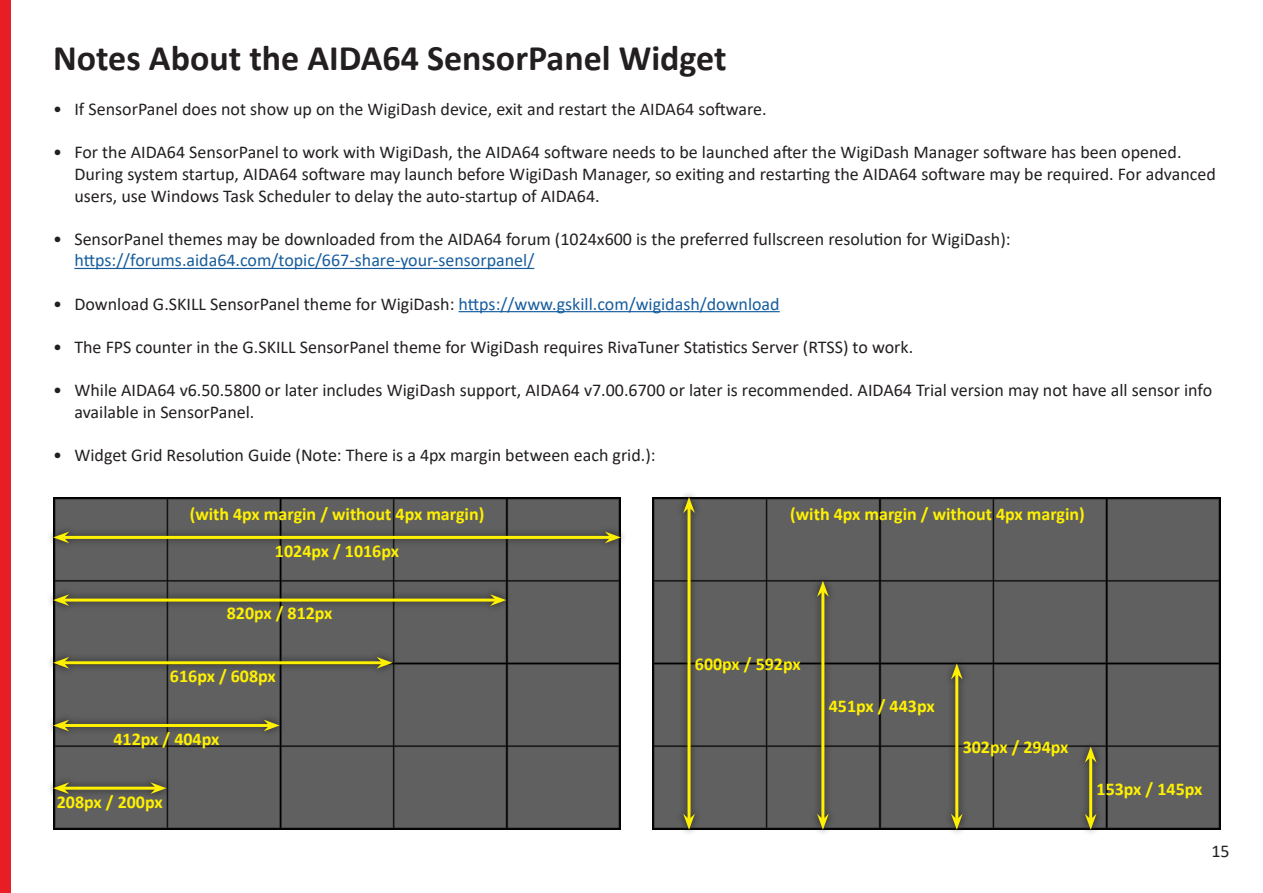
<style>
.page{position:relative;width:1263px;height:893px;background:#fff}
.page>*{position:absolute;margin:0;border:0;box-sizing:border-box;transform-origin:0 0}
.Header_Text{font:700 36px "Calibri";color:#231f20}
.t1{font:18px/21.6px "Calibri";color:#231f20}
.Main-Text-Bold-Yellow{font:700 18px "Calibri";color:#fff101}
.s1{color:#175d9e}
</style>
<div class="page">
<div style="left:0;top:0;width:11px;height:893px;background:#e91d24"></div>
<hr style="left:74px;top:268px;width:460px;height:1px;background:#175d9e">
<hr style="left:459px;top:311px;width:321px;height:1px;background:#175d9e">
<img style="left:653px;top:497px;width:567px;height:333px">
<div style="left:676px;top:490px;width:26px;height:347px;background:#231f20;opacity:.75"></div>
<hr style="left:687px;top:507px;width:3px;height:312px;background:#fff101">
<svg style="left:683px;top:497px;width:12px;height:16px"></svg>
<svg style="left:683px;top:814px;width:12px;height:16px"></svg>
<div style="left:809px;top:574px;width:27px;height:263px;background:#231f20;opacity:.75"></div>
<hr style="left:821px;top:591px;width:3px;height:228px;background:#fff101">
<svg style="left:817px;top:581px;width:12px;height:16px"></svg>
<svg style="left:817px;top:814px;width:12px;height:16px"></svg>
<div style="left:943px;top:656px;width:27px;height:181px;background:#231f20;opacity:.75"></div>
<hr style="left:955px;top:674px;width:3px;height:145px;background:#fff101">
<svg style="left:951px;top:663px;width:12px;height:16px"></svg>
<svg style="left:951px;top:814px;width:12px;height:16px"></svg>
<div style="left:1077px;top:740px;width:27px;height:97px;background:#231f20;opacity:.75"></div>
<hr style="left:1089px;top:757px;width:3px;height:62px;background:#fff101">
<svg style="left:1085px;top:747px;width:11px;height:16px"></svg>
<svg style="left:1085px;top:814px;width:11px;height:16px"></svg>
<img style="left:53px;top:497px;width:568px;height:333px">
<div style="left:46px;top:524px;width:582px;height:26px;background:#231f20;opacity:.75"></div>
<hr style="left:64px;top:536px;width:546px;height:3px;background:#fff101">
<svg style="left:53px;top:531px;width:16px;height:12px"></svg>
<svg style="left:605px;top:531px;width:16px;height:12px"></svg>
<div style="left:46px;top:587px;width:467px;height:26px;background:#231f20;opacity:.75"></div>
<hr style="left:64px;top:599px;width:432px;height:3px;background:#fff101">
<svg style="left:53px;top:594px;width:16px;height:12px"></svg>
<svg style="left:490px;top:594px;width:16px;height:12px"></svg>
<div style="left:46px;top:649px;width:354px;height:27px;background:#231f20;opacity:.75"></div>
<hr style="left:64px;top:661px;width:318px;height:3px;background:#fff101">
<svg style="left:53px;top:657px;width:16px;height:12px"></svg>
<svg style="left:377px;top:657px;width:16px;height:12px"></svg>
<div style="left:46px;top:712px;width:240px;height:26px;background:#231f20;opacity:.75"></div>
<hr style="left:64px;top:724px;width:205px;height:3px;background:#fff101">
<svg style="left:53px;top:720px;width:16px;height:11px"></svg>
<svg style="left:264px;top:720px;width:16px;height:11px"></svg>
<div style="left:46px;top:775px;width:128px;height:26px;background:#231f20;opacity:.75"></div>
<hr style="left:64px;top:787px;width:92px;height:3px;background:#fff101">
<svg style="left:53px;top:782px;width:16px;height:12px"></svg>
<svg style="left:150px;top:782px;width:16px;height:12px"></svg>
<p class="Header_Text" style="left:53px;top:32px;width:675px">Notes About the AIDA64 SensorPanel Widget</p>
<p class="t1" style="left:53px;top:98px;width:715px">• If SensorPanel does not show up on the WigiDash device, exit and restart the AIDA64 software.</p>
<p class="t1" style="left:74px;top:141px;width:1143px;text-indent:-21px">• For the AIDA64 SensorPanel to work with WigiDash, the AIDA64 software needs to be launched after the WigiDash Manager software has been opened.<br>During system startup, AIDA64 software may launch before WigiDash Manager, so exiting and restarting the AIDA64 software may be required. For advanced users, use Windows Task Scheduler to delay the auto-startup of AIDA64.</p>
<p class="t1" style="left:74px;top:228px;width:938px;text-indent:-21px">• SensorPanel themes may be downloaded from the AIDA64 forum (1024x600 is the preferred fullscreen resolution for WigiDash): <span class="s1">https://forums.aida64.com/topic/667-share-your-sensorpanel/</span></p>
<p class="t1" style="left:53px;top:292px;width:728px">• Download G.SKILL SensorPanel theme for WigiDash: <span class="s1">https://www.gskill.com/wigidash/download</span></p>
<p class="t1" style="left:53px;top:336px;width:862px">• The FPS counter in the G.SKILL SensorPanel theme for WigiDash requires RivaTuner Statistics Server (RTSS) to work.</p>
<p class="t1" style="left:74px;top:379px;width:1139px;text-indent:-21px">• While AIDA64 v6.50.5800 or later includes WigiDash support, AIDA64 v7.00.6700 or later is recommended. AIDA64 Trial version may not have all sensor info available in SensorPanel.</p>
<p class="t1" style="left:53px;top:444px;width:604px">• Widget Grid Resolution Guide (Note: There is a 4px margin between each grid.):</p>
<p class="Main-Text-Bold-Yellow" style="left:190px;top:501px;width:296px">(with 4px margin / without 4px margin)</p>
<p class="Main-Text-Bold-Yellow" style="left:790px;top:501px;width:296px">(with 4px margin / without 4px margin)</p>
<p class="Main-Text-Bold-Yellow" style="left:275px;top:538px;width:126px">1024px / 1016px</p>
<p class="Main-Text-Bold-Yellow" style="left:227px;top:601px;width:107px">820px / 812px</p>
<p class="Main-Text-Bold-Yellow" style="left:170px;top:663px;width:107px">616px / 608px</p>
<p class="Main-Text-Bold-Yellow" style="left:113px;top:726px;width:107px">412px / 404px</p>
<p class="Main-Text-Bold-Yellow" style="left:57px;top:790px;width:107px">208px / 200px</p>
<p class="Main-Text-Bold-Yellow" style="left:695px;top:651px;width:107px">600px / 592px</p>
<p class="Main-Text-Bold-Yellow" style="left:829px;top:693px;width:107px">451px / 443px</p>
<p class="Main-Text-Bold-Yellow" style="left:963px;top:735px;width:107px">302px / 294px</p>
<p class="Main-Text-Bold-Yellow" style="left:1096px;top:776px;width:107px">153px / 145px</p>
<p class="t1" style="left:1211px;top:840px;width:20px">15</p>
</div>
